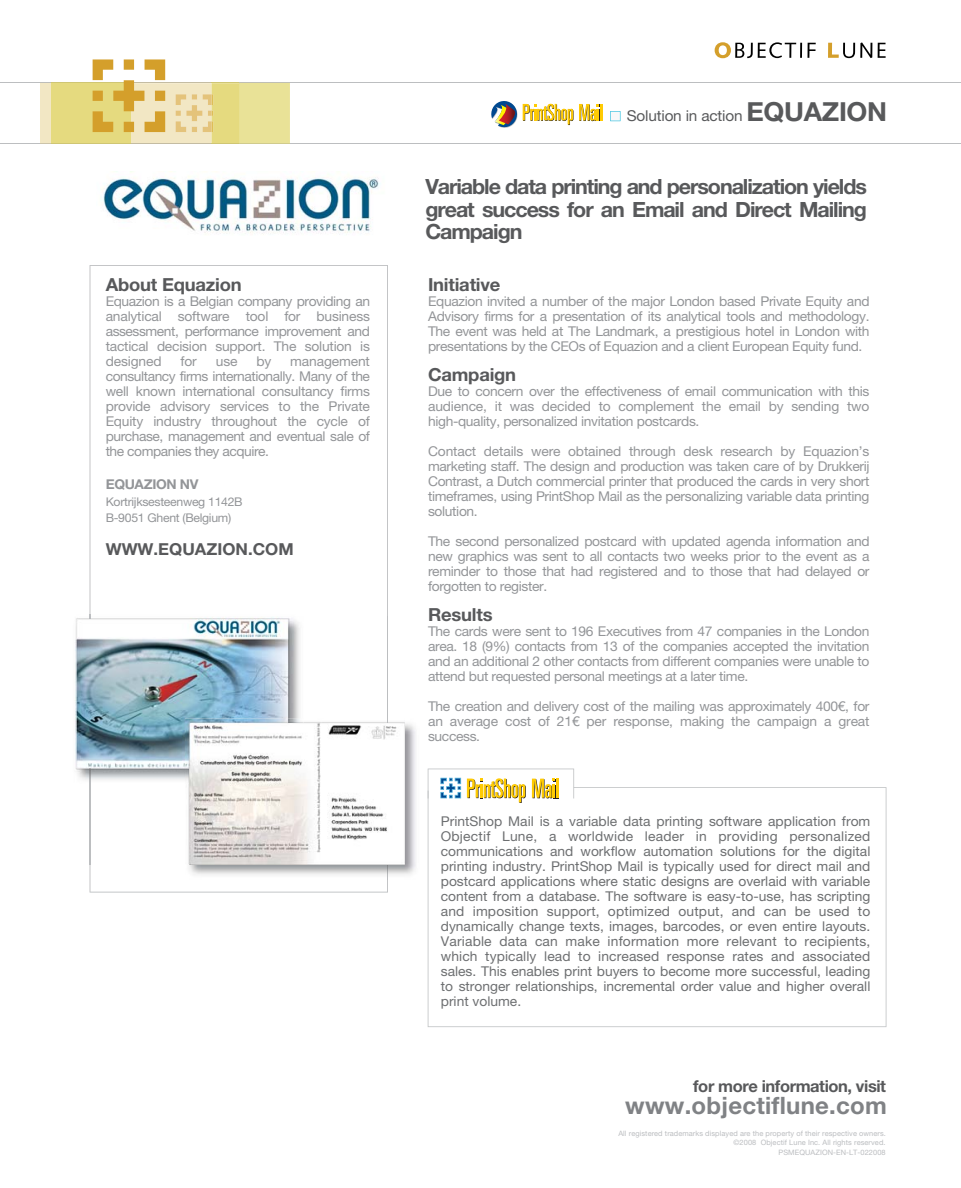
<style>
.page{position:relative;width:961px;height:1188px;background:#fff}
.page>*{position:absolute;margin:0;border:0;box-sizing:border-box;transform-origin:0 0}
.t1{font:700 24px "Helvetica Neue LT";letter-spacing:.01em;color:#808285}
.t2{font:700 21px/22.5px "Helvetica Neue LT";letter-spacing:-.05em;color:#58595b;text-align:justify}
.t3{font:700 18px "Helvetica Neue LT";letter-spacing:-.01em;color:#58595b}
.t4{font:700 16.5px "Helvetica Neue LT";letter-spacing:-.025em;color:#58595b}
.t5{font:700 16.5px "Helvetica Neue LT";color:#58595b}
.t6{font:15px "Helvetica Neue LT";letter-spacing:-.01em;color:#58595b}
.t7{font:13.5px/15px "Helvetica Neue LT";letter-spacing:-.025em;color:#939598;text-align:justify}
.t8{font:13.5px/15px "Helvetica Neue LT";color:#6d6f71;text-align:justify}
.t9{font:700 13.5px "Helvetica Neue LT";letter-spacing:-.025em;color:#939598}
.t10{font:12px/16.5px "Helvetica Neue LT";letter-spacing:-.025em;color:#939598}
.t11{font:7.35px "Helvetica Neue LT";letter-spacing:.01em;color:#bbbdc0}
.s1{font-weight:700;font-size:26.25px}
</style>
<div class="page">
<svg style="left:427px;top:787px;width:459px;height:240px"></svg>
<svg style="left:427px;top:769px;width:147px;height:34px"></svg>
<svg style="left:89px;top:265px;width:299px;height:352px"></svg>
<img style="left:90px;top:615px;width:213px;height:2px">
<img style="left:388px;top:722px;width:28px;height:153px">
<img style="left:387px;top:617px;width:1px;height:102px">
<img style="left:75px;top:617px;width:225px;height:163px">
<img style="left:77px;top:619px;width:211px;height:149px">
<svg style="left:89px;top:768px;width:299px;height:125px"></svg>
<img style="left:185px;top:719px;width:103px;height:49px">
<img style="left:189px;top:723px;width:215px;height:141px">
<svg style="left:714px;top:42px;width:87px;height:16px"></svg>
<svg style="left:807px;top:43px;width:8px;height:15px"></svg>
<svg style="left:828px;top:42px;width:57px;height:16px"></svg>
<svg style="left:610px;top:111px;width:10px;height:10px"></svg>
<svg style="left:491px;top:101px;width:111px;height:27px"></svg>
<hr style="left:0;top:82px;width:960px;height:1px;background:#bcbec0">
<hr style="left:0;top:143px;width:960px;height:1px;background:#bcbec0">
<div style="left:40px;top:83px;width:11px;height:60px;background:#f2e7c4"></div>
<div style="left:239px;top:83px;width:51px;height:60px;background:#e9e297"></div>
<hr style="left:239px;top:83px;width:51px;height:1px;background:#ccc786">
<hr style="left:239px;top:143px;width:51px;height:1px;background:#ccc786">
<div style="left:51px;top:83px;width:79px;height:60px;background:#e5da7f"></div>
<hr style="left:51px;top:83px;width:79px;height:1px;background:#cfc674">
<hr style="left:51px;top:143px;width:79px;height:1px;background:#cfc674">
<svg style="left:93px;top:59px;width:146px;height:85px"></svg>
<img style="left:103px;top:176px;width:277px;height:58px">
<h3 class="t3" style="left:106px;top:278px;width:137px">About Equazion</h3>
<p class="t7" style="left:106px;top:295px;width:266px">Equazion is a Belgian company providing an analytical software tool for business assessment, performance improvement and tactical decision support. The solution is designed</p>
<p class="t7" style="left:180px;top:355px;width:18px">for</p>
<p class="t7" style="left:216px;top:355px;width:23px">use</p>
<p class="t7" style="left:256px;top:355px;width:16px">by</p>
<p class="t7" style="left:106px;top:355px;width:266px;text-indent:184px">management consultancy firms internationally. Many of the well known international consultancy firms provide advisory services to the Private Equity industry throughout the cycle of purchase, management and eventual sale of the companies they acquire.</p>
<p class="t9" style="left:106px;top:480px;width:94px">EQUAZION NV</p>
<p class="t10" style="left:106px;top:494px;width:138px">Kortrijksesteenweg 1142B<br>B-9051 Ghent (Belgium)</p>
<p class="t5" style="left:106px;top:543px;width:189px">WWW.EQUAZION.COM</p>
<p class="t6" style="left:626px;top:110px;width:262px">Solution in action <span class="s1">EQUAZION</span></p>
<h2 class="t2" style="left:425px;top:177px;width:443px">Variable data printing and personalization yields great success for an Email and Direct Mailing Campaign</h2>
<h3 class="t3" style="left:428px;top:278px;width:74px">Initiative</h3>
<p class="t7" style="left:428px;top:295px;width:443px">Equazion invited a number of the major London based Private Equity and Advisory firms for a presentation of its analytical tools and methodology.<br>The event was held at The Landmark, a prestigious hotel in London with presentations by the CEOs of Equazion and a client European Equity fund.</p>
<h3 class="t3" style="left:428px;top:368px;width:90px">Campaign</h3>
<p class="t7" style="left:428px;top:385px;width:443px">Due to concern over the effectiveness of email communication with this audience, it was decided to complement the email by sending two high-quality, personalized invitation postcards.</p>
<p class="t7" style="left:428px;top:445px;width:443px">Contact details were obtained through desk research by Equazion’s marketing staff. The design and production was taken care of by Drukkerij Contrast, a Dutch commercial printer that produced the cards in very short timeframes, using PrintShop Mail as the personalizing variable data printing solution.</p>
<p class="t7" style="left:428px;top:535px;width:443px">The second personalized postcard with updated agenda information and new graphics was sent to all contacts two weeks prior to the event as a reminder to those that had registered and to those that had delayed or forgotten to register.</p>
<h3 class="t3" style="left:428px;top:608px;width:66px">Results</h3>
<p class="t7" style="left:428px;top:625px;width:443px">The cards were sent to 196 Executives from 47 companies in the London area. 18 (9%) contacts from 13 of the companies accepted the invitation and an additional 2 other contacts from different companies were unable to attend but requested personal meetings at a later time.</p>
<p class="t7" style="left:428px;top:700px;width:443px">The creation and delivery cost of the mailing was approximately 400€, for an average cost of 21€ per response, making the campaign a great success.</p>
<p class="t8" style="left:440px;top:815px;width:431px">PrintShop Mail is a variable data printing software application from Objectif Lune, a worldwide leader in providing personalized communications and workflow automation solutions for the digital printing industry. PrintShop Mail is typically used for direct mail and postcard applications where static designs are overlaid with variable content from a database. The software is easy-to-use, has scripting and imposition support, optimized output, and can be used to dynamically change texts, images, barcodes, or even entire layouts.<br>Variable data can make information more relevant to recipients, which typically lead to increased response rates and associated sales. This enables print buyers to become more successful, leading to stronger relationships, incremental order value and higher overall print volume.</p>
<p class="t4" style="left:693px;top:1080px;width:194px">for more information, visit</p>
<h1 class="t1" style="left:625px;top:1097px;width:263px">www.objectiflune.com</h1>
<p class="t11" style="left:618px;top:1130px;width:269px">All registered trademarks displayed are the property of their respective owners.</p>
<p class="t11" style="left:733px;top:1139px;width:153px">©2008 Objectif Lune Inc. All rights reserved.</p>
<p class="t11" style="left:778px;top:1150px;width:109px">PSMEQUAZION-EN-LT-022008</p>
</div>
